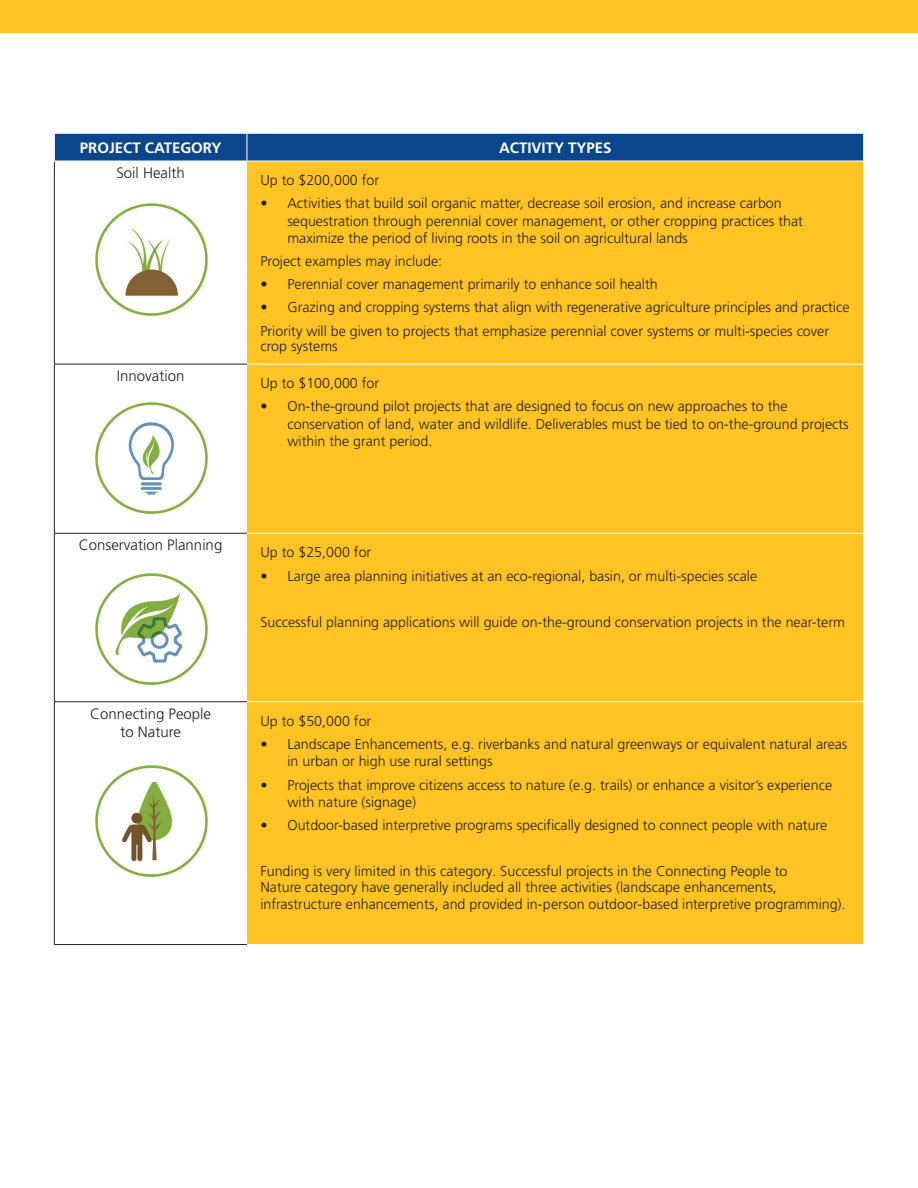
<style>
.page{position:relative;width:918px;height:1188px;background:#fff}
.page>*{position:absolute;margin:0;border:0;box-sizing:border-box;transform-origin:0 0}
.Body_Copy{font:300 15px/18px "Frutiger LT Pro";color:#231f20;text-align:center}
.Body_Copy-2{font:700 15px "Frutiger LT Pro";color:#fff}
.Body_Copy-3{font:300 14.25px/17.2px "Frutiger LT Pro";color:#231f20}
</style>
<div class="page">
<div style="left:247px;top:162px;width:616px;height:782px;background:#ffc423"></div>
<hr style="left:54px;top:364px;width:193px;height:1px;background:#231f20">
<hr style="left:54px;top:533px;width:193px;height:1px;background:#231f20">
<hr style="left:54px;top:701px;width:193px;height:1px;background:#231f20">
<hr style="left:54px;top:944px;width:193px;height:1px;background:#231f20">
<hr style="left:54px;top:161px;width:1px;height:203px;background:#231f20">
<hr style="left:54px;top:364px;width:1px;height:169px;background:#231f20">
<hr style="left:54px;top:533px;width:1px;height:169px;background:#231f20">
<hr style="left:54px;top:702px;width:1px;height:242px;background:#231f20">
<svg style="left:54px;top:133px;width:810px;height:28px;background:#174f91"></svg>
<hr style="left:54px;top:161px;width:193px;height:1px;background:#fff">
<hr style="left:247px;top:364px;width:617px;height:1px;background:#fff">
<hr style="left:247px;top:533px;width:617px;height:1px;background:#fff">
<hr style="left:247px;top:701px;width:617px;height:1px;background:#fff">
<img style="left:95px;top:765px;width:113px;height:113px">
<img style="left:95px;top:402px;width:113px;height:113px">
<img style="left:95px;top:573px;width:113px;height:113px">
<img style="left:95px;top:203px;width:113px;height:114px">
<div style="left:0;top:0;width:918px;height:33px;background:#ffc423"></div>
<p class="Body_Copy-2" style="left:80px;top:139px;width:143px">PROJECT CATEGORY</p>
<p class="Body_Copy-2" style="left:499px;top:139px;width:114px">ACTIVITY TYPES</p>
<p class="Body_Copy" style="left:116px;top:164px;width:70px">Soil Health</p>
<p class="Body_Copy-3" style="left:260px;top:172px;width:120px">Up to $200,000 for</p>
<p class="Body_Copy-3" style="left:287px;top:195px;width:517px;text-indent:-27px">• Activities that build soil organic matter, decrease soil erosion, and increase carbon sequestration through perennial cover management, or other cropping practices that maximize the period of living roots in the soil on agricultural lands</p>
<p class="Body_Copy-3" style="left:260px;top:253px;width:183px">Project examples may include:</p>
<p class="Body_Copy-3" style="left:260px;top:276px;width:399px">• Perennial cover management primarily to enhance soil health</p>
<p class="Body_Copy-3" style="left:260px;top:299px;width:591px">• Grazing and cropping systems that align with regenerative agriculture principles and practice</p>
<p class="Body_Copy-3" style="left:260px;top:322px;width:570px">Priority will be given to projects that emphasize perennial cover systems or multi-species cover</p>
<p class="Body_Copy-3" style="left:260px;top:337px;width:79px">crop systems</p>
<p class="Body_Copy" style="left:117px;top:367px;width:69px">Innovation</p>
<p class="Body_Copy-3" style="left:260px;top:375px;width:120px">Up to $100,000 for</p>
<p class="Body_Copy-3" style="left:287px;top:398px;width:563px;text-indent:-27px">• On-the-ground pilot projects that are designed to focus on new approaches to the conservation of land, water and wildlife. Deliverables must be tied to on-the-ground projects within the grant period.</p>
<p class="Body_Copy" style="left:79px;top:536px;width:145px">Conservation Planning</p>
<p class="Body_Copy-3" style="left:260px;top:544px;width:112px">Up to $25,000 for</p>
<p class="Body_Copy-3" style="left:260px;top:567px;width:498px">• Large area planning initiatives at an eco-regional, basin, or multi-species scale</p>
<p class="Body_Copy-3" style="left:260px;top:614px;width:586px">Successful planning applications will guide on-the-ground conservation projects in the near-term</p>
<p class="Body_Copy" style="left:90px;top:705px;width:122px">Connecting People to Nature</p>
<p class="Body_Copy-3" style="left:260px;top:712px;width:112px">Up to $50,000 for</p>
<p class="Body_Copy-3" style="left:287px;top:736px;width:562px;text-indent:-27px">• Landscape Enhancements, e.g. riverbanks and natural greenways or equivalent natural areas in urban or high use rural settings</p>
<p class="Body_Copy-3" style="left:287px;top:776px;width:546px;text-indent:-27px">• Projects that improve citizens access to nature (e.g. trails) or enhance a visitor’s experience with nature (signage)</p>
<p class="Body_Copy-3" style="left:260px;top:817px;width:568px">• Outdoor-based interpretive programs specifically designed to connect people with nature</p>
<p class="Body_Copy-3" style="left:260px;top:863px;width:586px;line-height:16.5px">Funding is very limited in this category. Successful projects in the Connecting People to<br>Nature category have generally included all three activities (landscape enhancements, infrastructure enhancements, and provided in-person outdoor-based interpretive programming).</p>
</div>
